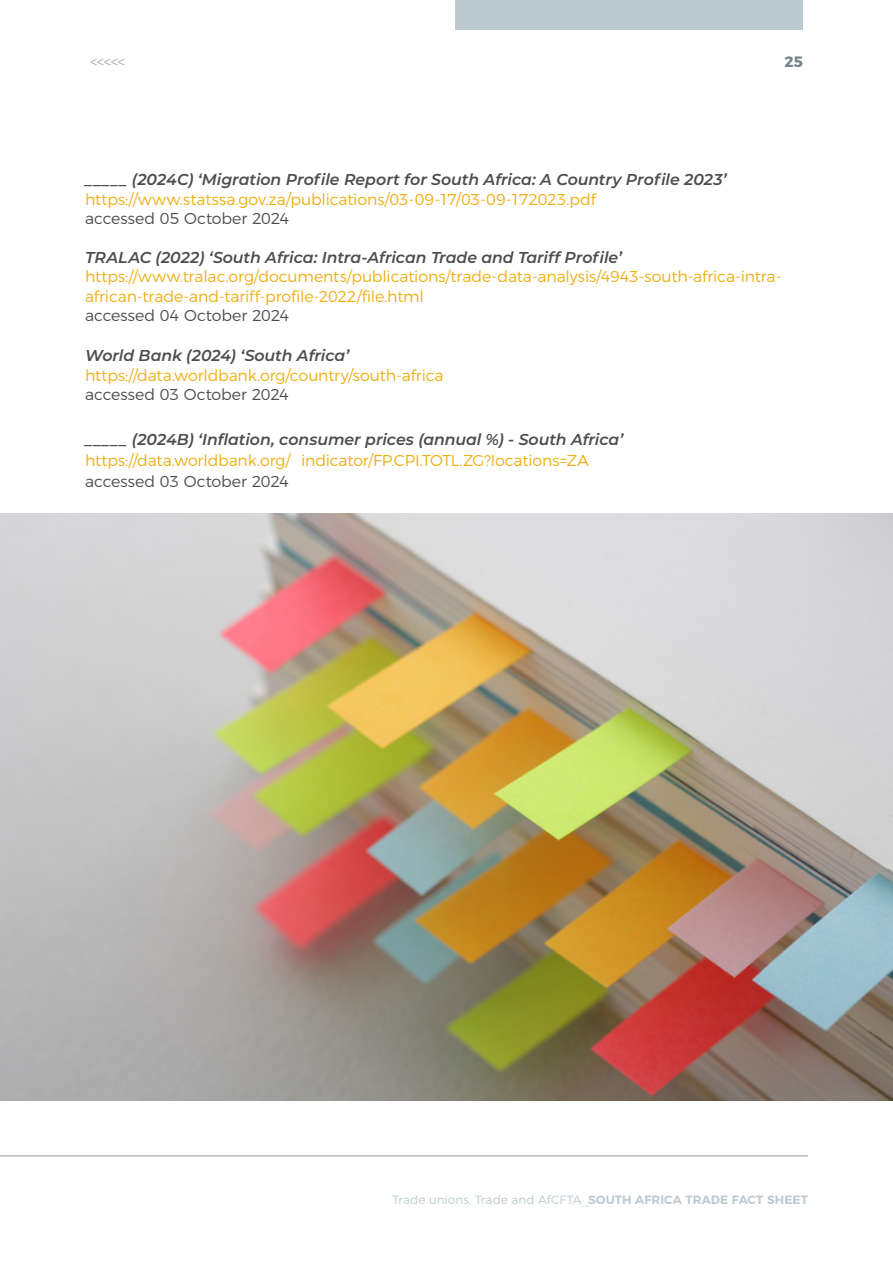
<style>
.page{position:relative;width:893px;height:1263px;background:#fff}
.page>*{position:absolute;margin:0;border:0;box-sizing:border-box;transform-origin:0 0}
.t1{font:300 15.75px/19.5px "Montserrat";letter-spacing:-.005em;color:#eeae13}
.t2{font:italic 600 15.75px "Montserrat";letter-spacing:-.005em;color:#4d4d4f}
.t3{font:300 15.75px "Montserrat";letter-spacing:-.005em;color:#4d4d4f}
.t4{font:300 15px "Montserrat";color:#a7a9ac}
.t5{font:700 15px "Montserrat";color:#798489}
.t6{font:300 12px "Montserrat";letter-spacing:.005em;color:#bccad0}
.s1{font-weight:600}
</style>
<div class="page">
<div style="left:455px;top:0;width:348px;height:30px;background:#bccad0"></div>
<img style="left:0;top:513px;width:893px;height:588px">
<hr style="left:0;top:1155px;width:808px;height:1px;background:#8f9a9f">
<p class="t4" style="left:90px;top:50px;width:37px">&lt;&lt;&lt;&lt;&lt;</p>
<p class="t5" style="left:784px;top:49px;width:20px">25</p>
<p class="t2" style="left:85px;top:169px;width:643px">_____ (2024C) ‘Migration Profile Report for South Africa: A Country Profile 2023’</p>
<p class="t1" style="left:85px;top:188px;width:512px">https://www.statssa.gov.za/publications/03-09-17/03-09-172023.pdf</p>
<p class="t3" style="left:85px;top:206px;width:206px">accessed 05 October 2024</p>
<p class="t2" style="left:85px;top:246px;width:538px">TRALAC (2022) ‘South Africa: Intra-African Trade and Tariff Profile’</p>
<p class="t1" style="left:85px;top:266px;width:698px">https://www.tralac.org/documents/publications/trade-data-analysis/4943-south-africa-intra&shy;african-trade-and-tariff-profile-2022/file.html</p>
<p class="t3" style="left:85px;top:303px;width:206px">accessed 04 October 2024</p>
<p class="t2" style="left:85px;top:344px;width:266px">World Bank (2024) ‘South Africa’</p>
<p class="t1" style="left:85px;top:364px;width:360px">https://data.worldbank.org/country/south-africa</p>
<p class="t3" style="left:85px;top:382px;width:205px">accessed 03 October 2024</p>
<p class="t2" style="left:85px;top:429px;width:540px">_____ (2024B) ‘Inflation, consumer prices (annual %) - South Africa’</p>
<p class="t1" style="left:85px;top:449px;width:505px">https://data.worldbank.org/ indicator/FP.CPI.TOTL.ZG?locations=ZA</p>
<p class="t3" style="left:85px;top:469px;width:205px">accessed 03 October 2024</p>
<p class="t6" style="left:392px;top:1190px;width:417px">Trade unions, Trade and AfCFTA_<span class="s1">SOUTH AFRICA TRADE FACT SHEET</span></p>
</div>
